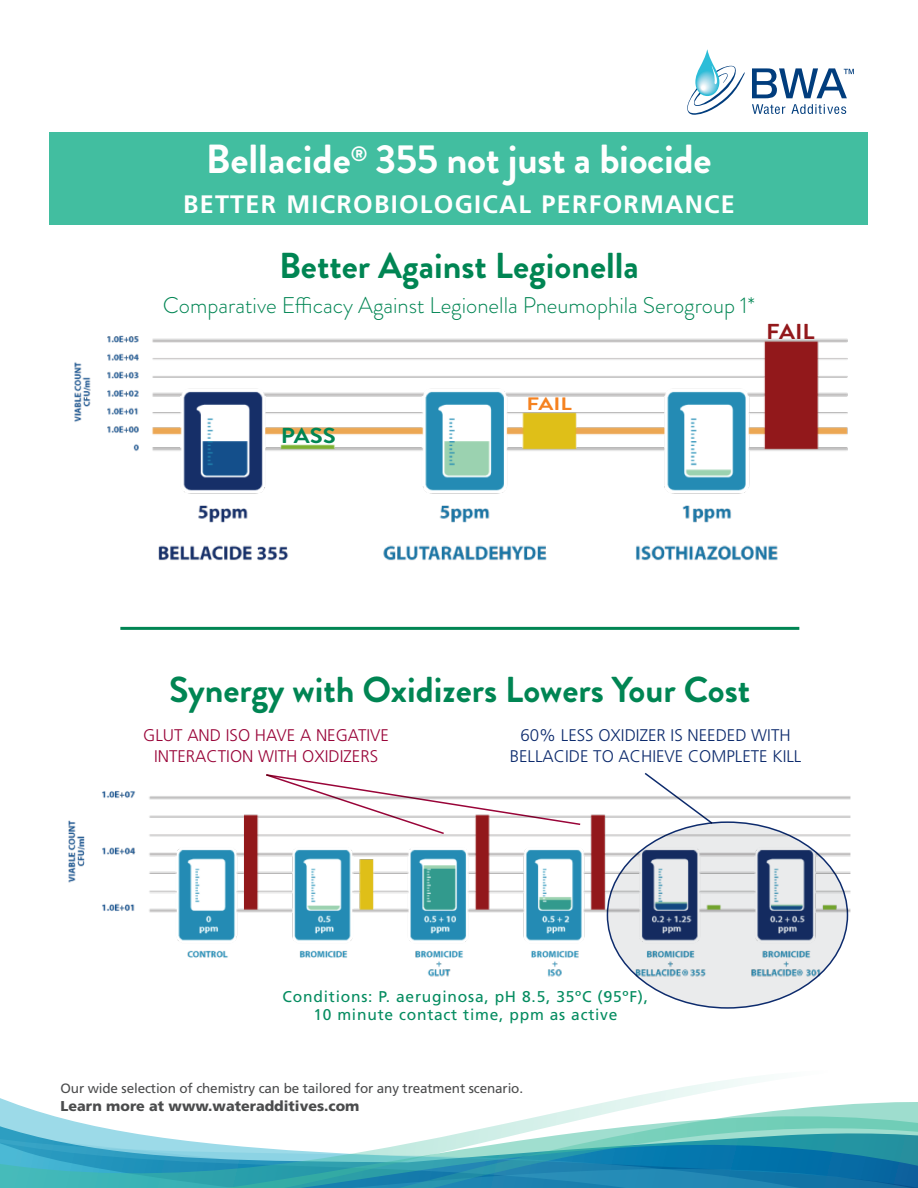
<style>
.page{position:relative;width:918px;height:1188px;background:#fff}
.page>*{position:absolute;margin:0;border:0;box-sizing:border-box;transform-origin:0 0}
.t1{font:700 40.65px "Brandon Grotesque";letter-spacing:-.01em;color:#fff}
.t2{font:700 36px "Brandon Grotesque";color:#008553}
.t3{font:700 25.2px "Frutiger";letter-spacing:.05em;color:#fff}
.t4{font:300 22.65px "Brandon Grotesque";color:#008553}
.t5{font:700 21.6px "Brandon Grotesque";color:#008553;scale:1.11 1}
.t6{font:700 21.6px "Brandon Grotesque";color:#92181b;scale:1.11 1}
.t7{font:700 18px "Brandon Grotesque";color:#f58220;scale:1.25 1}
.BOCY_CONTENT{font:300 16.95px/21.1px "Frutiger";color:#0d2b6d;text-align:center}
.BOCY_CONTENT-2{font:300 16.95px/21.1px "Frutiger";color:#990438;text-align:center}
.t8{font:15.6px/18.3px "Frutiger";letter-spacing:.05em;color:#058c60;text-align:center}
.t9{font:900 14.25px "Frutiger";color:#4b4c4d}
.t10{font:13.5px "Frutiger";letter-spacing:-.01em;color:#4b4c4d}
</style>
<div class="page">
<svg style="left:910px;top:1102px;width:8px;height:86px"></svg>
<svg style="left:0;top:1076px;width:910px;height:112px"></svg>
<div style="left:50px;top:133px;width:818px;height:92px;background:#42bea0"></div>
<svg style="left:752px;top:104px;width:33px;height:10px"></svg>
<svg style="left:791px;top:104px;width:55px;height:10px"></svg>
<svg style="left:752px;top:68px;width:102px;height:30px"></svg>
<svg style="left:687px;top:49px;width:58px;height:66px"></svg>
<hr style="left:120px;top:627px;width:679px;height:3px;background:#008553">
<img style="left:74px;top:335px;width:774px;height:226px">
<img style="left:68px;top:791px;width:782px;height:213px">
<svg style="left:265px;top:774px;width:317px;height:61px"></svg>
<svg style="left:643px;top:773px;width:71px;height:52px"></svg>
<svg style="left:607px;top:822px;width:240px;height:186px;background:#b7c0cc"></svg>
<p class="t1" style="left:206px;top:131px;width:507px">Bellacide<sup>®</sup> 355 not just a biocide</p>
<p class="t3" style="left:183px;top:190px;width:553px">BETTER MICROBIOLOGICAL PERFORMANCE</p>
<p class="t2" style="left:279px;top:240px;width:361px">Better Against Legionella</p>
<p class="t4" style="left:163px;top:290px;width:594px">Comparative Efficacy Against Legionella Pneumophila Serogroup 1*</p>
<p class="t6" style="left:766px;top:316px;width:45px">FAIL</p>
<p class="t5" style="left:281px;top:420px;width:51px">PASS</p>
<p class="t7" style="left:526px;top:391px;width:38px">FAIL</p>
<p class="t2" style="left:169px;top:665px;width:583px">Synergy with Oxidizers Lowers Your Cost</p>
<p class="BOCY_CONTENT-2" style="left:143px;top:725px;width:247px">GLUT AND ISO HAVE A NEGATIVE<br>INTERACTION WITH OXIDIZERS</p>
<p class="BOCY_CONTENT" style="left:510px;top:725px;width:293px">60% LESS OXIDIZER IS NEEDED WITH<br>BELLACIDE TO ACHIEVE COMPLETE KILL</p>
<p class="t8" style="left:283px;top:987px;width:367px">Conditions: P. aeruginosa, pH 8.5, 35ºC (95ºF),<br>10 minute contact time, ppm as active</p>
<p class="t10" style="left:61px;top:1081px;width:464px">Our wide selection of chemistry can be tailored for any treatment scenario.</p>
<p class="t9" style="left:61px;top:1098px;width:300px">Learn more at www.wateradditives.com</p>
</div>
